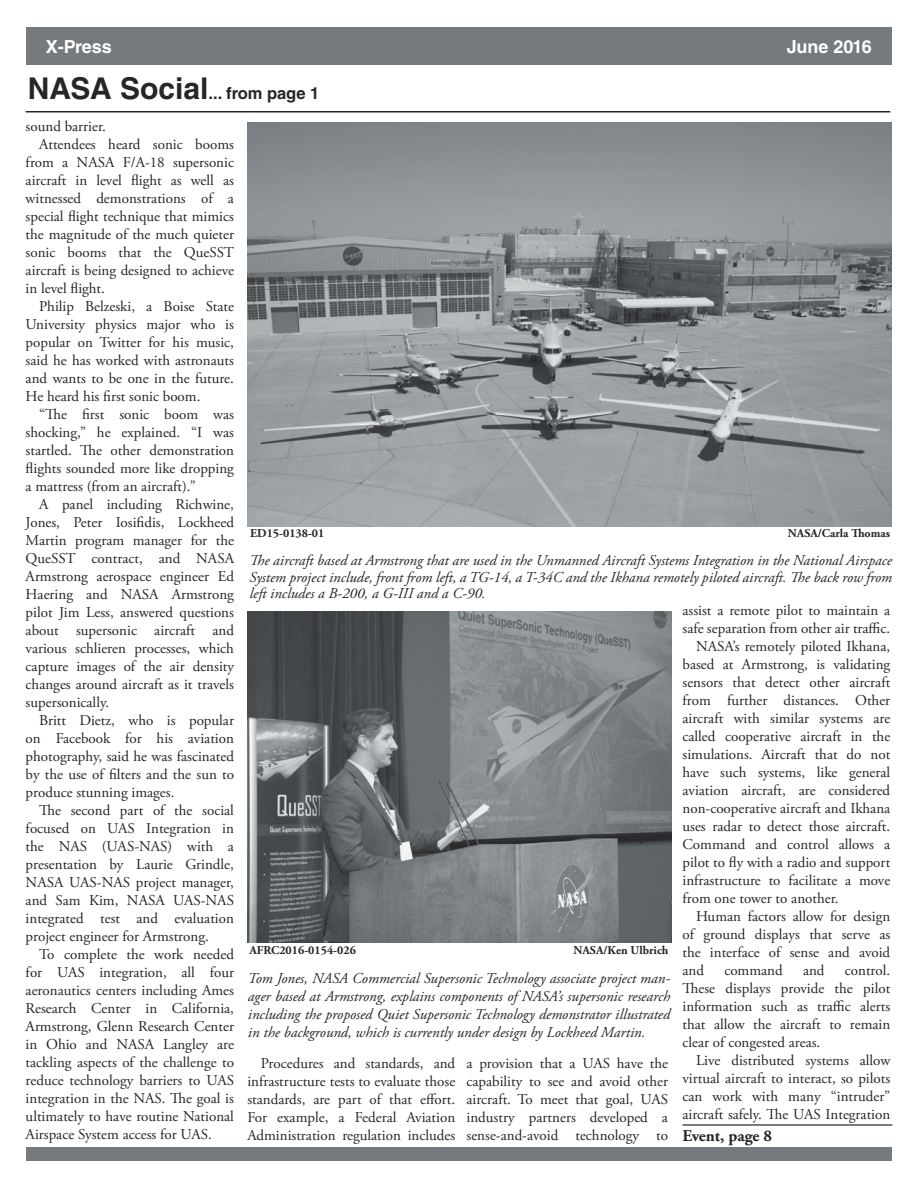
<style>
.page{position:relative;width:918px;height:1188px;background:#fff}
.page>*{position:absolute;margin:0;border:0;box-sizing:border-box;transform-origin:0 0}
.t1{font:700 18px "Helvetica LT Std";letter-spacing:-.01em;color:#fff}
.t2{font:700 16.5px "Helvetica LT Std";color:#262527}
.t3{font:700 16.5px "Adobe Garamond Pro";color:#262527}
.t4{font:15px/18px "Adobe Garamond Pro";color:#262527;text-align:justify}
.t5{font:italic 15px/18px "Adobe Garamond Pro";color:#262527;text-align:justify}
.t6{font:700 12px "Adobe Garamond Pro";color:#262527}
.s1{font-size:30px}
</style>
<div class="page">
<div style="left:26px;top:27px;width:866px;height:37px;background:#767a7e"></div>
<div style="left:26px;top:1148px;width:866px;height:13px;background:#767a7e"></div>
<hr style="left:26px;top:111px;width:864px;height:1px;background:#262527">
<img style="left:248px;top:122px;width:644px;height:405px">
<img style="left:247px;top:611px;width:424px;height:331px">
<hr style="left:683px;top:1124px;width:209px;height:2px;background:#262527">
<p class="t1" style="left:46px;top:36px;width:68px">X-Press</p>
<p class="t1" style="left:787px;top:36px;width:87px">June 2016</p>
<p class="t2" style="left:28px;top:83px;width:293px"><span class="s1">NASA Social</span>... from page 1</p>
<p class="t4" style="left:26px;top:118px;width:82px">sound barrier.</p>
<p class="t4" style="left:26px;top:136px;width:210px;text-indent:14px">Attendees heard sonic booms from a NASA F/A-18 supersonic aircraft in level flight as well as witnessed demonstrations of a special flight technique that mimics the magnitude of the much quieter sonic booms that the QueSST aircraft is being designed to achieve in level flight.</p>
<p class="t4" style="left:26px;top:298px;width:210px;text-indent:14px">Philip Belzeski, a Boise State University physics major who is popular on Twitter for his music, said he has worked with astronauts and wants to be one in the future.<br>He heard his first sonic boom.</p>
<p class="t4" style="left:26px;top:406px;width:210px;text-indent:14px">“The first sonic boom was shocking,” he explained. “I was startled. The other demonstration flights sounded more like dropping a mattress (from an aircraft).”</p>
<p class="t4" style="left:26px;top:496px;width:210px;text-indent:14px">A panel including Richwine, Jones, Peter Iosifidis, Lockheed Martin program manager for the QueSST contract, and NASA Armstrong aerospace engineer Ed Haering and NASA Armstrong pilot Jim Less, answered questions about supersonic aircraft and various schlieren processes, which capture images of the air density changes around aircraft as it travels supersonically.</p>
<p class="t4" style="left:26px;top:712px;width:210px;text-indent:14px">Britt Dietz, who is popular on Facebook for his aviation photography, said he was fascinated by the use of filters and the sun to produce stunning images.</p>
<p class="t4" style="left:26px;top:802px;width:210px;text-indent:14px">The second part of the social focused on UAS Integration in the NAS (UAS-NAS) with a presentation by Laurie Grindle, NASA UAS-NAS project manager, and Sam Kim, NASA UAS-NAS integrated test and evaluation project engineer for Armstrong.</p>
<p class="t4" style="left:26px;top:946px;width:210px;text-indent:14px">To complete the work needed for UAS integration, all four aeronautics centers including Ames Research Center in California, Armstrong, Glenn Research Center in Ohio and NASA Langley are tackling aspects of the challenge to reduce technology barriers to UAS integration in the NAS. The goal is ultimately to have routine National Airspace System access for UAS.</p>
<p class="t6" style="left:250px;top:526px;width:76px">ED15-0138-01</p>
<p class="t6" style="left:788px;top:526px;width:104px">NASA/Carla Thomas</p>
<p class="t5" style="left:249px;top:553px;width:644px;line-height:16.5px">The aircraft based at Armstrong that are used in the Unmanned Aircraft Systems Integration in the National Airspace System project include, front from left, a TG-14, a T-34C and the Ikhana remotely piloted aircraft. The back row from left includes a B-200, a G-III and a C-90.</p>
<p class="t4" style="left:683px;top:601px;width:209px">assist a remote pilot to maintain a safe separation from other air traffic.</p>
<p class="t4" style="left:683px;top:637px;width:209px;text-indent:14px">NASA’s remotely piloted Ikhana, based at Armstrong, is validating sensors that detect other aircraft from further distances. Other aircraft with similar systems are called cooperative aircraft in the simulations. Aircraft that do not have such systems, like general aviation aircraft, are considered non-cooperative aircraft and Ikhana uses radar to detect those aircraft.<br>Command and control allows a pilot to fly with a radio and support infrastructure to facilitate a move from one tower to another.</p>
<p class="t4" style="left:683px;top:907px;width:209px;text-indent:14px">Human factors allow for design of ground displays that serve as the interface of sense and avoid and</p>
<p class="t6" style="left:249px;top:943px;width:108px">AFRC2016-0154-026</p>
<p class="t6" style="left:573px;top:943px;width:97px">NASA/Ken Ulbrich</p>
<p class="t5" style="left:248px;top:970px;width:424px">Tom Jones, NASA Commercial Supersonic Technology associate project man&shy;ager based at Armstrong, explains components of NASA’s supersonic research including the proposed Quiet Supersonic Technology demonstrator illustrated in the background, which is currently under design by Lockheed Martin.</p>
<p class="t4" style="left:683px;top:961px;width:209px;text-indent:162px">control.<br>These displays provide the pilot information such as traffic alerts that allow the aircraft to remain clear of congested areas.</p>
<p class="t4" style="left:683px;top:1051px;width:209px;text-indent:14px">Live distributed systems allow virtual aircraft to interact, so pilots can work with many “intruder” aircraft safely. The UAS Integration</p>
<p class="t3" style="left:683px;top:1126px;width:91px">Event, page 8</p>
<p class="t4" style="left:724px;top:961px;width:60px">command</p>
<p class="t4" style="left:803px;top:961px;width:23px">and</p>
<p class="t4" style="left:247px;top:1055px;width:209px;text-indent:14px">Procedures and standards, and infrastructure tests to evaluate those standards, are part of that effort.<br>For example, a Federal Aviation Administration regulation includes</p>
<p class="t4" style="left:467px;top:1055px;width:203px">a provision that a UAS have the capability to see and avoid other aircraft. To meet that goal, UAS industry partners developed a sense-and-avoid technology to</p>
</div>
